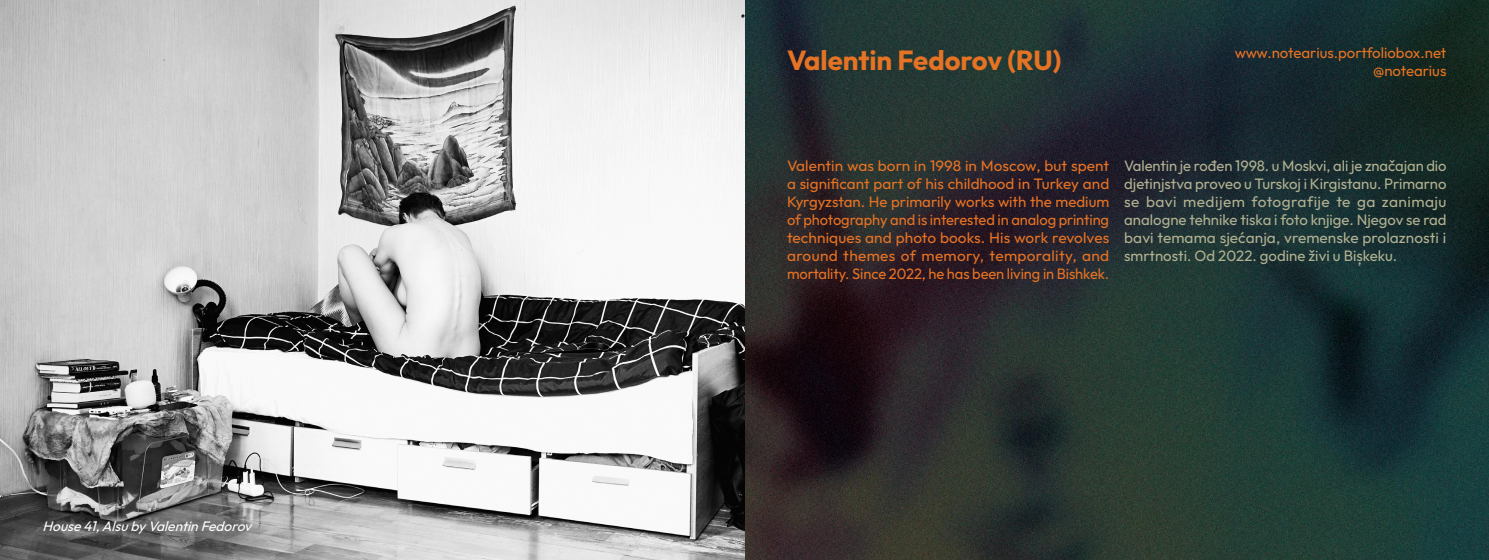
<style>
.page{position:relative;width:1489px;height:560px;background:#fff}
.page>*{position:absolute;margin:0;border:0;box-sizing:border-box;transform-origin:0 0}
.t1{font:700 27.5px "Outfit";color:#e67324}
.t2{font:15px/18px "Outfit";letter-spacing:-.005em;color:#e67324;text-align:justify}
.t3{font:15px/18px "Outfit";color:#b1b191;text-align:justify}
.t4{font:italic 13.75px "Outfit";color:#fff}
</style>
<div class="page">
<img style="left:744px;top:0;width:744px;height:560px">
<img style="left:0;top:0;width:744px;height:560px">
<div style="left:35px;top:511px;width:244px;height:49px;background:#000;opacity:.35"></div>
<p class="t4" style="left:43px;top:517px;width:215px">House41,AlsubyValentinFedorov</p>
<h1 class="t1" style="left:787px;top:42px;width:276px">Valentin Fedorov (RU)</h1>
<p class="t2" style="left:1234px;top:44px;width:213px;text-align:right">www.notearius.portfoliobox.net @notearius</p>
<p class="t2" style="left:787px;top:157px;width:324px">Valentin was born in 1998 in Moscow, but spent a significant part of his childhood in Turkey and Kyrgyzstan. He primarily works with the medium of photography and is interested in analog printing techniques and photo books. His work revolves around themes of memory, temporality, and mortality. Since 2022, he has been living in Bishkek.</p>
<p class="t3" style="left:1124px;top:157px;width:324px">Valentin je rođen 1998. u Moskvi, ali je značajan dio djetinjstva proveo u Turskoj i Kirgistanu. Primarno se bavi medijem fotografije te ga zanimaju analogne tehnike tiska i foto knjige. Njegov se rad bavi temama sjećanja, vremenske prolaznosti i smrtnosti. Od 2022. godine živi u Bișkeku.</p>
</div>
